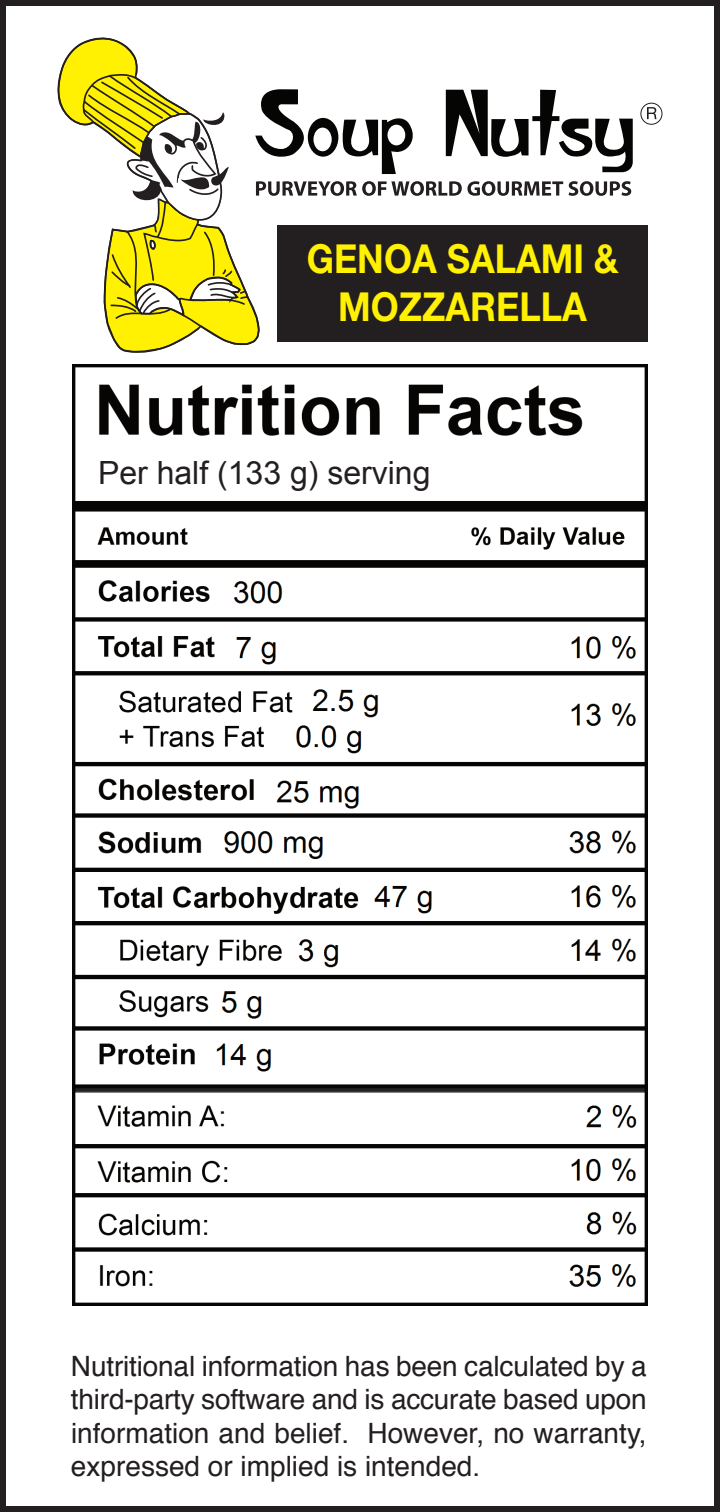
<style>
.page{position:relative;width:720px;height:1512px;background:#fff}
.page>*{position:absolute;margin:0;border:0;box-sizing:border-box;transform-origin:0 0}
.t1{font:700 40px/48px "Helvetica Neue LT Std";color:#fff101;text-align:center;scale:.9 1}
.t2{font:32px "Arial";color:#231f20}
.t3{font:28px/33.6px "Helvetica";color:#231f20;text-align:justify}
</style>
<div class="page">
<div style="left:0;top:0;width:720px;height:1512px;border:6px solid #231f20"></div>
<svg style="left:58px;top:38px;width:575px;height:315px"></svg>
<svg style="left:647px;top:107px;width:10px;height:12px"></svg>
<div style="left:641px;top:103px;width:21px;height:22px;border:1px solid #231f20;border-radius:50%"></div>
<img style="left:72px;top:365px;width:576px;height:941px">
<div style="left:277px;top:225px;width:371px;height:117px;background:#231f20"></div>
<div style="left:90px;top:454px;width:355px;height:41px;background:#fff"></div>
<h1 class="t1" style="left:307px;top:234px;width:348px">GENOA SALAMI &amp;<br>MOZZARELLA</h1>
<p class="t2" style="left:98px;top:451px;width:334px">Per half (133 g) serving</p>
<p class="t3" style="left:71px;top:1350px;width:577px">Nutritional information has been calculated by a third-party software and is accurate based upon information and belief. However, no warranty, expressed or implied is intended.</p>
</div>
